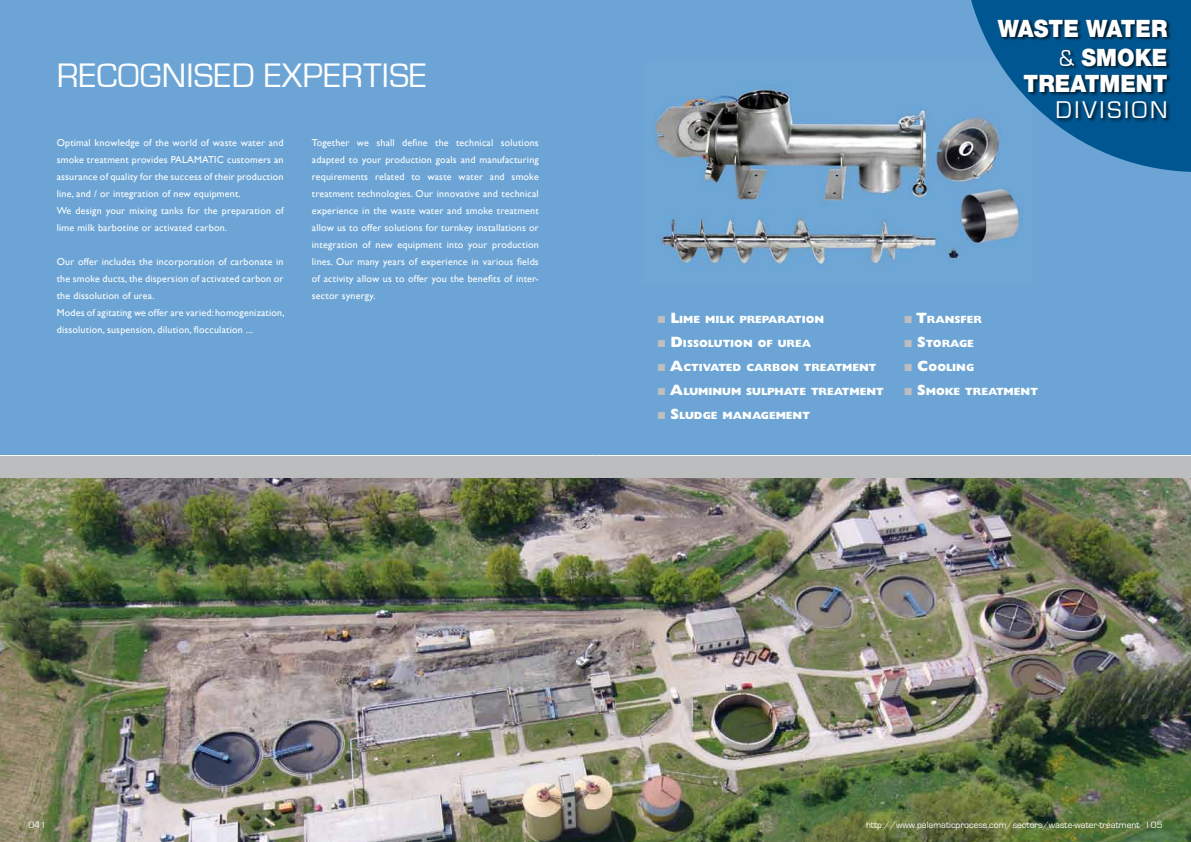
<style>
.page{position:relative;width:1191px;height:842px;background:#fff}
.page>*{position:absolute;margin:0;border:0;box-sizing:border-box;transform-origin:0 0}
.t1{font:35px "Eurostile";letter-spacing:.01em;color:#fff}
.t2{font:25px "Eurostile";letter-spacing:.11em;color:#fff}
.t3{font:900 24px/28.8px "Helvetica Neue LT";color:#fff;text-align:right;scale:.92 1}
.t4{font:800 10.5px "Gill Sans";color:#fff}
.t5{font:10px/17px "Gill Sans";letter-spacing:.02em;color:#fff}
.t6{font:9.5px "Eurostile";color:#fff}
.s1{font-family:"Eurostile";font-weight:400}
.s2{color:#bebebf}
.s3{font-size:15px}
</style>
<div class="page">
<div style="left:0;top:0;width:595px;height:469px;background:#6ca5d5"></div>
<div style="left:595px;top:0;width:596px;height:472px;background:#6ca5d5"></div>
<img style="left:0;top:478px;width:1191px;height:364px">
<img style="left:654px;top:85px;width:366px;height:184px">
<div style="left:595px;top:455px;width:596px;height:23px;background:#bbbdbe"></div>
<hr style="left:595px;top:455px;width:596px;height:1px;background:#fff">
<div style="left:0;top:455px;width:595px;height:23px;background:#bbbdbe"></div>
<hr style="left:0;top:455px;width:595px;height:1px;background:#fff">
<svg style="left:968px;top:0;width:223px;height:172px"></svg>
<div style="left:997px;top:18px;width:175px;height:105px;background:#000;opacity:.75"></div>
<h1 class="t1" style="left:57px;top:57px;width:371px">RECOGNISED EXPERTISE</h1>
<p class="t5" style="left:57px;top:134px;width:228px">Optimal knowledge of the world of waste water and smoke treatment provides PALAMATIC customers an assurance of quality for the success of their production line, and / or integration of new equipment.<br>We design your mixing tanks for the preparation of lime milk barbotine or activated carbon.</p>
<p class="t5" style="left:57px;top:253px;width:229px">Our offer includes the incorporation of carbonate in the smoke ducts, the dispersion of activated carbon or the dissolution of urea.<br>Modes of agitating we offer are varied: homogenization, dissolution, suspension, dilution, flocculation ...</p>
<p class="t5" style="left:312px;top:134px;width:228px;text-align:justify">Together we shall define the technical solutions adapted to your production goals and manufacturing requirements related to waste water and smoke treatment technologies. Our innovative and technical experience in the waste water and smoke treatment allow us to offer solutions for turnkey installations or integration of new equipment into your production lines. Our many years of experience in various fields of activity allow us to offer you the benefits of inter&shy;sector synergy.</p>
<h3 class="t3" style="left:997px;top:14px;width:186px">WASTE WATER <span class="s1">&amp;</span> SMOKE</h3>
<h3 class="t3" style="left:1023px;top:69px;width:158px">TREATMENT</h3>
<h2 class="t2" style="left:1055px;top:96px;width:113px">DIVISION</h2>
<p class="t4" style="left:658px;top:313px;width:168px"><span class="s2">■</span> <span class="s3">L</span>IME MILK PREPARATION</p>
<p class="t4" style="left:658px;top:337px;width:155px"><span class="s2">■</span> <span class="s3">D</span>ISSOLUTION OF UREA</p>
<p class="t4" style="left:658px;top:361px;width:220px"><span class="s2">■</span> <span class="s3">A</span>CTIVATED CARBON TREATMENT</p>
<p class="t4" style="left:658px;top:385px;width:227px"><span class="s2">■</span> <span class="s3">A</span>LUMINUM SULPHATE TREATMENT</p>
<p class="t4" style="left:658px;top:409px;width:153px"><span class="s2">■</span> <span class="s3">S</span>LUDGE MANAGEMENT</p>
<p class="t4" style="left:904px;top:313px;width:79px"><span class="s2">■</span> <span class="s3">T</span>RANSFER</p>
<p class="t4" style="left:904px;top:337px;width:71px"><span class="s2">■</span> <span class="s3">S</span>TORAGE</p>
<p class="t4" style="left:904px;top:361px;width:71px"><span class="s2">■</span> <span class="s3">C</span>OOLING</p>
<p class="t4" style="left:904px;top:385px;width:135px"><span class="s2">■</span> <span class="s3">S</span>MOKE TREATMENT</p>
<p class="t6" style="left:28px;top:820px;width:17px">04 I</p>
<p class="t6" style="left:866px;top:820px;width:298px">http://www.palamaticprocess.com/sectors/waste-water-treatment I 05</p>
</div>
